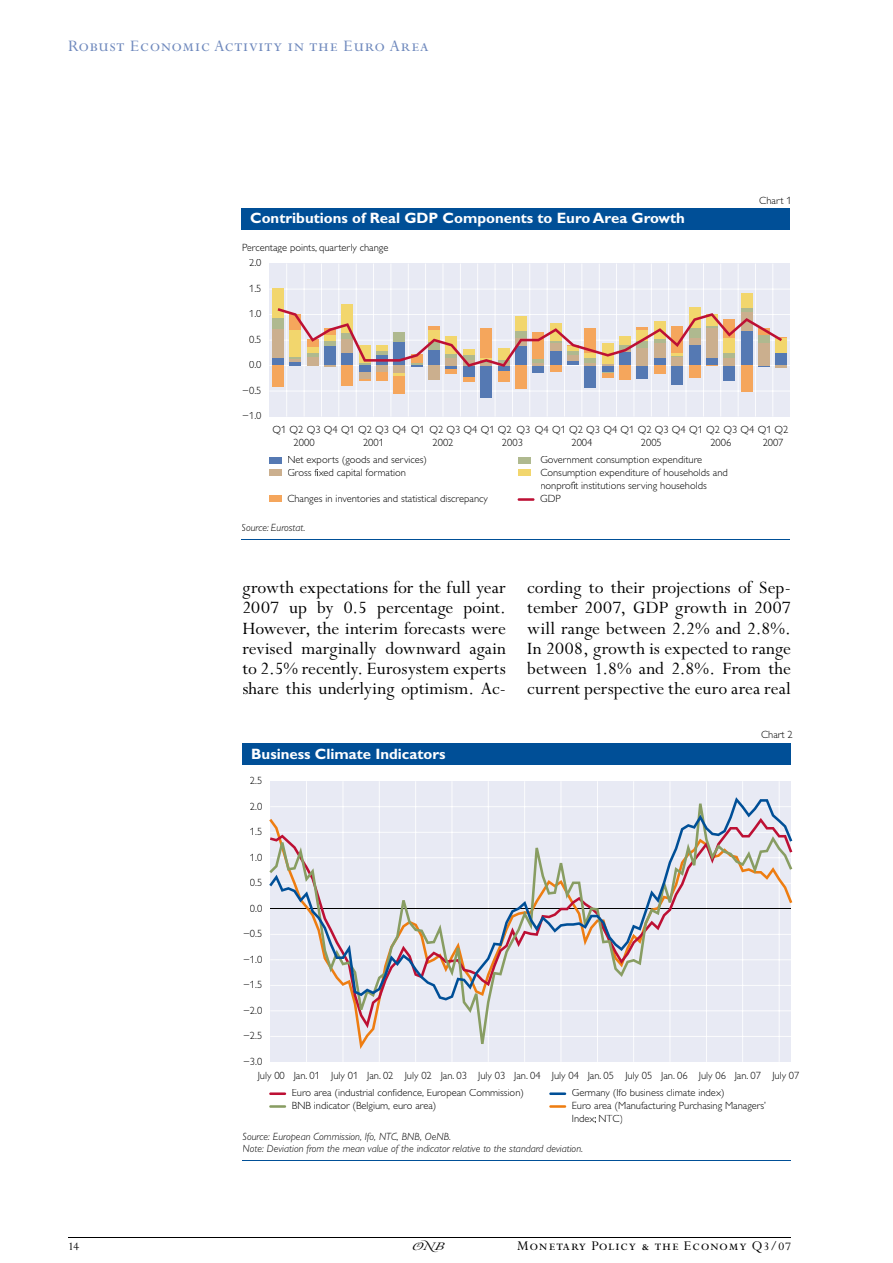
<style>
.page{position:relative;width:893px;height:1263px;background:#fff}
.page>*{position:absolute;margin:0;border:0;box-sizing:border-box;transform-origin:0 0}
.t1{font:19.5px/20.2px "Perpetua";color:#000;text-align:justify}
.t2{font:18px "Perpetua Sc Oe NB";letter-spacing:.045em;color:#6f89bd}
.t3{font:700 15px "Gill Alternate One";color:#fff}
.t4{font:15px "Perpetua Sc Oe NB";letter-spacing:.06em;color:#000}
.t5{font:12.75px "Perpetua";color:#000}
.t6{font:300 10.5px/12.8px "Gill Alternate One";color:#000}
.t7{font:italic 300 10.5px/12.5px "Gill Alternate One";color:#000}
.s1{font-family:"Perpetua";font-size:12.75px}
.s2{font-family:"Perpetua"}
</style>
<div class="page">
<hr style="left:68px;top:1237px;width:723px;height:1px;background:#000">
<div style="left:242px;top:208px;width:548px;height:21px;background:#004f97"></div>
<hr style="left:242px;top:539px;width:548px;height:1px;background:#004f97">
<div style="left:269px;top:457px;width:13px;height:6px;background:#5579b3"></div>
<div style="left:269px;top:470px;width:13px;height:6px;background:#cbaf8e"></div>
<div style="left:518px;top:457px;width:13px;height:6px;background:#afb98f"></div>
<div style="left:518px;top:470px;width:13px;height:6px;background:#f2d66d"></div>
<hr style="left:518px;top:498px;width:16px;height:3px;background:#bd1034">
<div style="left:269px;top:496px;width:13px;height:6px;background:#f5a65c"></div>
<div style="left:269px;top:263px;width:521px;height:153px;background:#e8eaf4"></div>
<hr style="left:269px;top:391px;width:521px;height:1px;background:#fff">
<hr style="left:269px;top:365px;width:521px;height:1px;background:#fff">
<hr style="left:269px;top:340px;width:521px;height:1px;background:#fff">
<hr style="left:269px;top:314px;width:521px;height:1px;background:#fff">
<hr style="left:269px;top:289px;width:521px;height:1px;background:#fff">
<hr style="left:286px;top:264px;width:1px;height:153px;background:#fff">
<hr style="left:304px;top:264px;width:1px;height:153px;background:#fff">
<hr style="left:321px;top:264px;width:1px;height:153px;background:#fff">
<hr style="left:338px;top:264px;width:1px;height:153px;background:#fff">
<hr style="left:356px;top:264px;width:1px;height:153px;background:#fff">
<hr style="left:373px;top:264px;width:1px;height:153px;background:#fff">
<hr style="left:390px;top:264px;width:1px;height:153px;background:#fff">
<hr style="left:408px;top:264px;width:1px;height:153px;background:#fff">
<hr style="left:425px;top:264px;width:1px;height:153px;background:#fff">
<hr style="left:443px;top:264px;width:1px;height:153px;background:#fff">
<hr style="left:460px;top:264px;width:1px;height:153px;background:#fff">
<hr style="left:477px;top:264px;width:1px;height:153px;background:#fff">
<hr style="left:495px;top:264px;width:1px;height:153px;background:#fff">
<hr style="left:512px;top:264px;width:1px;height:153px;background:#fff">
<hr style="left:529px;top:264px;width:1px;height:153px;background:#fff">
<hr style="left:547px;top:264px;width:1px;height:153px;background:#fff">
<hr style="left:564px;top:264px;width:1px;height:153px;background:#fff">
<hr style="left:581px;top:264px;width:1px;height:153px;background:#fff">
<hr style="left:599px;top:264px;width:1px;height:153px;background:#fff">
<hr style="left:616px;top:264px;width:1px;height:153px;background:#fff">
<hr style="left:633px;top:264px;width:1px;height:153px;background:#fff">
<hr style="left:651px;top:264px;width:1px;height:153px;background:#fff">
<hr style="left:668px;top:264px;width:1px;height:153px;background:#fff">
<hr style="left:686px;top:264px;width:1px;height:153px;background:#fff">
<hr style="left:703px;top:264px;width:1px;height:153px;background:#fff">
<hr style="left:720px;top:264px;width:1px;height:153px;background:#fff">
<hr style="left:738px;top:264px;width:1px;height:153px;background:#fff">
<hr style="left:755px;top:264px;width:1px;height:153px;background:#fff">
<hr style="left:772px;top:264px;width:1px;height:153px;background:#fff">
<div style="left:272px;top:358px;width:12px;height:7px;background:#5579b3"></div>
<div style="left:480px;top:365px;width:12px;height:33px;background:#5579b3"></div>
<div style="left:585px;top:365px;width:11px;height:23px;background:#5579b3"></div>
<div style="left:671px;top:365px;width:12px;height:20px;background:#5579b3"></div>
<div style="left:272px;top:329px;width:12px;height:29px;background:#cbaf8e"></div>
<div style="left:272px;top:317px;width:12px;height:12px;background:#afb98f"></div>
<div style="left:272px;top:288px;width:12px;height:29px;background:#f2d66d"></div>
<div style="left:342px;top:304px;width:11px;height:29px;background:#f2d66d"></div>
<div style="left:741px;top:293px;width:11px;height:15px;background:#f2d66d"></div>
<div style="left:272px;top:365px;width:12px;height:22px;background:#f5a65c"></div>
<div style="left:342px;top:365px;width:11px;height:21px;background:#f5a65c"></div>
<div style="left:394px;top:376px;width:11px;height:18px;background:#f5a65c"></div>
<div style="left:463px;top:377px;width:12px;height:5px;background:#f5a65c"></div>
<div style="left:498px;top:372px;width:11px;height:10px;background:#f5a65c"></div>
<div style="left:515px;top:365px;width:12px;height:24px;background:#f5a65c"></div>
<div style="left:741px;top:365px;width:11px;height:27px;background:#f5a65c"></div>
<svg style="left:278px;top:308px;width:509px;height:73px"></svg>
<div style="left:243px;top:743px;width:548px;height:21px;background:#004f97"></div>
<hr style="left:269px;top:1092px;width:17px;height:3px;background:#bd1034">
<hr style="left:269px;top:1105px;width:17px;height:3px;background:#889d62">
<hr style="left:243px;top:1160px;width:548px;height:1px;background:#004f97">
<hr style="left:549px;top:1092px;width:17px;height:3px;background:#004f97">
<hr style="left:549px;top:1105px;width:17px;height:3px;background:#ee7d11">
<div style="left:270px;top:781px;width:521px;height:281px;background:#e8eaf4"></div>
<hr style="left:306px;top:781px;width:1px;height:281px;background:#fff">
<hr style="left:343px;top:781px;width:1px;height:281px;background:#fff">
<hr style="left:379px;top:781px;width:1px;height:281px;background:#fff">
<hr style="left:415px;top:781px;width:1px;height:281px;background:#fff">
<hr style="left:452px;top:781px;width:1px;height:281px;background:#fff">
<hr style="left:488px;top:781px;width:1px;height:281px;background:#fff">
<hr style="left:524px;top:781px;width:1px;height:281px;background:#fff">
<hr style="left:560px;top:781px;width:1px;height:281px;background:#fff">
<hr style="left:597px;top:781px;width:1px;height:281px;background:#fff">
<hr style="left:633px;top:781px;width:1px;height:281px;background:#fff">
<hr style="left:669px;top:781px;width:1px;height:281px;background:#fff">
<hr style="left:706px;top:781px;width:1px;height:281px;background:#fff">
<hr style="left:742px;top:781px;width:1px;height:281px;background:#fff">
<hr style="left:779px;top:781px;width:1px;height:281px;background:#fff">
<svg style="left:270px;top:1000px;width:521px;height:44px"></svg>
<svg style="left:269px;top:797px;width:523px;height:203px"></svg>
<h2 class="t2" style="left:68px;top:36px;width:362px">Robust Economic Activity in the Euro Area</h2>
<h3 class="t3" style="left:250px;top:209px;width:436px">Contributions of Real GDP Components to Euro Area Growth</h3>
<p class="t6" style="left:249px;top:256px;width:14px">2.0</p>
<p class="t6" style="left:249px;top:282px;width:14px">1.5</p>
<p class="t6" style="left:249px;top:307px;width:14px">1.0</p>
<p class="t6" style="left:249px;top:333px;width:14px">0.5</p>
<p class="t6" style="left:249px;top:358px;width:14px">0.0</p>
<p class="t6" style="left:242px;top:384px;width:21px">–0.5</p>
<p class="t6" style="left:242px;top:410px;width:21px">–1.0</p>
<p class="t6" style="left:242px;top:241px;width:148px">Percentage points, quarterly change</p>
<p class="t6" style="left:759px;top:194px;width:34px">Chart 1</p>
<p class="t6" style="left:363px;top:423px;width:427px;text-indent:-91px">Q1 Q2 Q3 Q4 Q1 Q2 Q3 Q4 Q1 Q2 Q3 Q4 Q1 Q2 Q3 Q4 Q1 Q2 Q3 Q4 Q1 Q2 Q3 Q4 Q1 Q2 Q3 Q4 Q1 Q2<br>2001</p>
<p class="t6" style="left:294px;top:436px;width:22px">2000</p>
<p class="t6" style="left:432px;top:436px;width:22px">2002</p>
<p class="t6" style="left:502px;top:436px;width:22px">2003</p>
<p class="t6" style="left:571px;top:436px;width:22px">2004</p>
<p class="t6" style="left:641px;top:436px;width:22px">2005</p>
<p class="t6" style="left:710px;top:436px;width:22px">2006</p>
<p class="t6" style="left:763px;top:436px;width:22px">2007</p>
<p class="t6" style="left:287px;top:453px;width:141px">Net exports (goods and services)<br>Gross fixed capital formation</p>
<p class="t6" style="left:540px;top:453px;width:189px">Government consumption expenditure<br>Consumption expenditure of households and nonprofit institutions serving households</p>
<p class="t6" style="left:287px;top:492px;width:202px">Changes in inventories and statistical discrepancy</p>
<p class="t6" style="left:540px;top:492px;width:22px">GDP</p>
<p class="t7" style="left:242px;top:521px;width:65px">Source: Eurostat.</p>
<h1 class="t1" style="left:242px;top:578px;width:265px">growth expectations for the full year 2007 up by 0.5 percentage point.<br>However, the interim forecasts were revised marginally downward again to 2.5% recently. Eurosystem experts share this underlying optimism. Ac-</h1>
<h1 class="t1" style="left:527px;top:578px;width:265px">cording to their projections of Sep&shy;tember 2007, GDP growth in 2007 will range between 2.2% and 2.8%.<br>In 2008, growth is expected to range between 1.8% and 2.8%. From the current perspective the euro area real</h1>
<h3 class="t3" style="left:251px;top:745px;width:196px">Business Climate Indicators</h3>
<p class="t6" style="left:250px;top:774px;width:14px">2.5</p>
<p class="t6" style="left:250px;top:800px;width:14px">2.0</p>
<p class="t6" style="left:250px;top:825px;width:14px">1.5</p>
<p class="t6" style="left:250px;top:851px;width:14px">1.0</p>
<p class="t6" style="left:250px;top:876px;width:14px">0.5</p>
<p class="t6" style="left:250px;top:902px;width:14px">0.0</p>
<p class="t6" style="left:243px;top:927px;width:21px">–0.5</p>
<p class="t6" style="left:243px;top:953px;width:21px">–1.0</p>
<p class="t6" style="left:243px;top:978px;width:21px">–1.5</p>
<p class="t6" style="left:243px;top:1004px;width:21px">–2.0</p>
<p class="t6" style="left:243px;top:1029px;width:21px">–2.5</p>
<p class="t6" style="left:243px;top:1055px;width:21px">–3.0</p>
<p class="t6" style="left:761px;top:728px;width:33px">Chart 2</p>
<p class="t6" style="left:258px;top:1069px;width:29px">July 00</p>
<p class="t6" style="left:294px;top:1069px;width:507px">Jan. 01 July 01 Jan. 02 July 02 Jan. 03 July 03 Jan. 04 July 04 Jan. 05 July 05 Jan. 06 July 06 Jan. 07 July 07</p>
<p class="t6" style="left:292px;top:1086px;width:234px">Euro area (industrial confidence, European Commission)</p>
<p class="t6" style="left:572px;top:1086px;width:154px">Germany (Ifo business climate index)</p>
<p class="t7" style="left:243px;top:1130px;width:342px">Source: European Commission, Ifo, NTC, BNB, OeNB.<br>Note: Deviation from the mean value of the indicator relative to the standard deviation.</p>
<p class="t6" style="left:292px;top:1099px;width:146px">BNB indicator (Belgium, euro area)</p>
<p class="t6" style="left:572px;top:1099px;width:196px">Euro area (Manufacturing Purchasing Managers’<br>Index; NTC)</p>
<p class="t5" style="left:68px;top:1240px;width:13px">14</p>
<h3 class="t4" style="left:408px;top:1238px;width:44px">◊</h3>
<h3 class="t4" style="left:517px;top:1238px;width:275px">Monetary Policy &amp; the Economy Q<span class="s1">3</span><span class="s2">/</span><span class="s1">07</span></h3>
</div>
